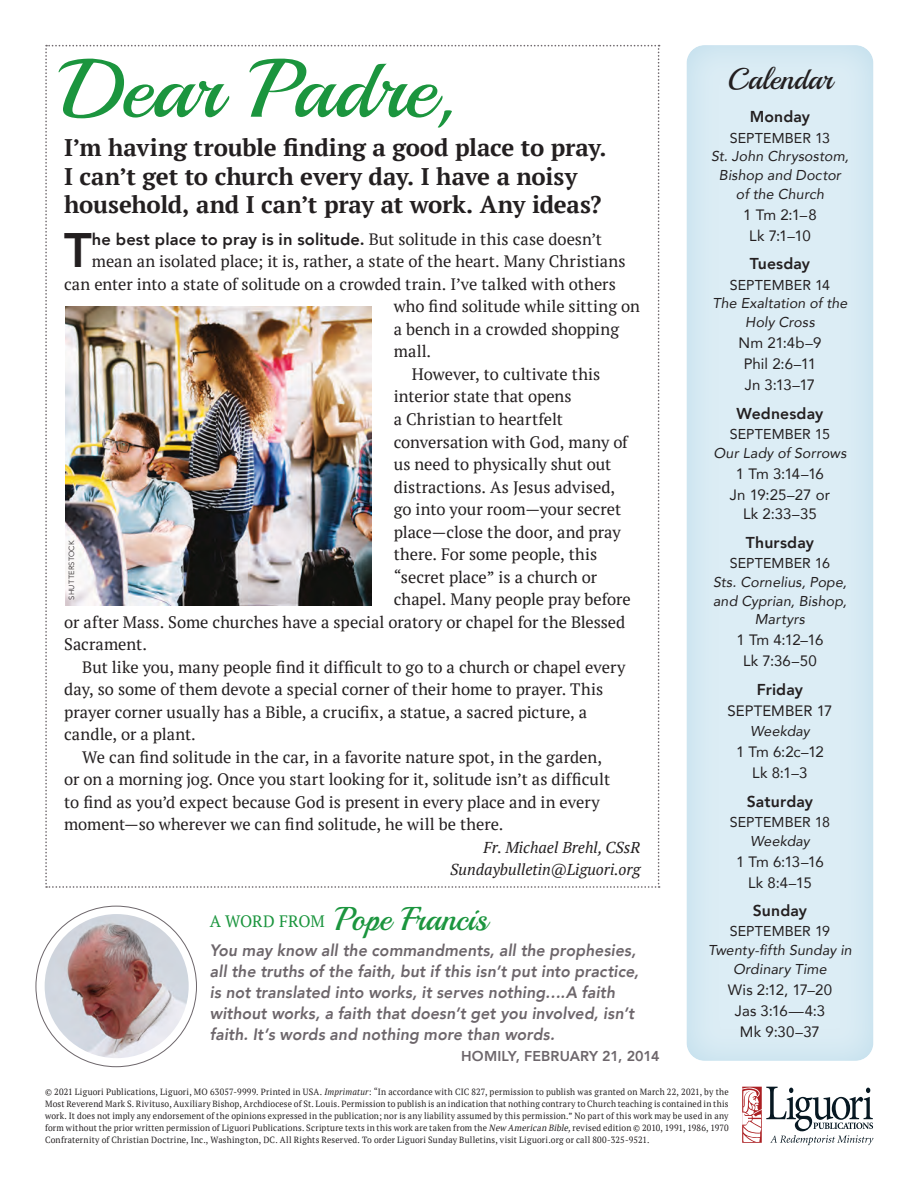
<style>
.page{position:relative;width:918px;height:1188px;background:#fff}
.page>*{position:absolute;margin:0;border:0;box-sizing:border-box;transform-origin:0 0}
.DISPLAY{font:800 48.3px "Avenir";color:#231f20}
.t1{font:33px "Playball";letter-spacing:.005em;color:#1b953e}
.t2{font:30px "Playball";color:#231f20}
.DEAR-PADRE-QUESTION{font:700 24px/28.5px "PT Serif";letter-spacing:-.01em;color:#231f20}
.BODY-TEXT{font:16.5px/22.5px "PT Serif";letter-spacing:-.005em;color:#231f20}
.FRANCIS-QUOTE{font:italic 800 16.5px/21px "Avenir";letter-spacing:.005em;color:#6d666b;scale:.95 1}
.DISPLAY-2{font:16.5px "PT Serif";letter-spacing:-.005em;color:#231f20}
.DISPLAY-3{font:800 16.5px "Avenir";letter-spacing:.01em;color:#231f20}
.CALENDAR-DAY{font:800 15.75px "Avenir";letter-spacing:.01em;color:#231f20}
.SIGNATURE{font:italic 15.75px "PT Serif";color:#231f20}
.CALENDAR{font:15px/19.5px "Avenir";letter-spacing:-.005em;color:#231f20;text-align:center}
.CALENDAR-FEAST{font:italic 14.25px/18.8px "Avenir";letter-spacing:.01em;color:#231f20;text-align:center}
.CALENDAR-DATE{font:14.25px "Avenir";letter-spacing:.01em;color:#231f20}
.FRANCIS-QUOTE-SOURCE{font:800 14.25px "Avenir";letter-spacing:.005em;color:#6d666b}
.t3{font:9px/12px "PT Serif";letter-spacing:.025em;color:#231f20;text-align:justify;scale:.95 1}
.ART-CREDIT{font:300 7.5px "Avenir";letter-spacing:.025em;color:#231f20}
.s1{font-family:"PT Serif";font-weight:400}
.s2{font-family:"PT Serif";font-size:16.5px}
.s3{font-style:italic}
</style>
<div class="page">
<svg style="left:742px;top:1086px;width:131px;height:59px"></svg>
<div style="left:684px;top:45px;width:189px;height:1017px;background:#dcedf5"></div>
<svg style="left:45px;top:45px;width:614px;height:842px"></svg>
<img style="left:45px;top:914px;width:144px;height:144px;border-radius:72px">
<img style="left:65px;top:306px;width:306px;height:299px">
<p class="DEAR-PADRE-QUESTION" style="left:64px;top:133px;width:544px">I’m having trouble finding a good place to pray.<br>I can’t get to church every day. I have a noisy household, and I can’t pray at work. Any ideas?</p>
<p class="DISPLAY" style="left:64px;top:213px;width:29px">T</p>
<p class="DISPLAY-3" style="left:92px;top:226px;width:511px">he best place to pray is in solitude. <span class="s1">But solitude in this case doesn’t</span></p>
<p class="DISPLAY-2" style="left:92px;top:251px;width:535px">mean an isolated place; it is, rather, a state of the heart. Many Christians</p>
<p class="DISPLAY-2" style="left:64px;top:273px;width:553px">can enter into a state of solitude on a crowded train. I’ve talked with others</p>
<p class="DISPLAY-2" style="left:394px;top:296px;width:247px">who find solitude while sitting on</p>
<p class="DISPLAY-2" style="left:394px;top:318px;width:227px">a bench in a crowded shopping</p>
<p class="DISPLAY-2" style="left:394px;top:341px;width:39px">mall.</p>
<p class="BODY-TEXT" style="left:412px;top:363px;width:190px">However, to cultivate this</p>
<p class="BODY-TEXT" style="left:394px;top:385px;width:179px">interior state that opens</p>
<p class="BODY-TEXT" style="left:394px;top:408px;width:171px">a Christian to heartfelt</p>
<p class="BODY-TEXT" style="left:394px;top:430px;width:236px">conversation with God, many of</p>
<p class="BODY-TEXT" style="left:394px;top:453px;width:219px">us need to physically shut out</p>
<p class="BODY-TEXT" style="left:394px;top:475px;width:223px">distractions. As Jesus advised,</p>
<p class="BODY-TEXT" style="left:394px;top:498px;width:229px">go into your room—your secret</p>
<p class="BODY-TEXT" style="left:394px;top:520px;width:228px">place—close the door, and pray</p>
<p class="BODY-TEXT" style="left:394px;top:543px;width:205px">there. For some people, this</p>
<p class="BODY-TEXT" style="left:394px;top:565px;width:205px">“secret place” is a church or</p>
<p class="BODY-TEXT" style="left:394px;top:588px;width:238px">chapel. Many people pray before</p>
<p class="BODY-TEXT" style="left:64px;top:610px;width:562px">or after Mass. Some churches have a special oratory or chapel for the Blessed</p>
<p class="BODY-TEXT" style="left:64px;top:633px;width:84px">Sacrament.</p>
<p class="BODY-TEXT" style="left:64px;top:655px;width:563px;text-indent:18px">But like you, many people find it difficult to go to a church or chapel every day, so some of them devote a special corner of their home to prayer. This prayer corner usually has a Bible, a crucifix, a statue, a sacred picture, a candle, or a plant.</p>
<p class="BODY-TEXT" style="left:64px;top:745px;width:547px;text-indent:18px">We can find solitude in the car, in a favorite nature spot, in the garden, or on a morning jog. Once you start looking for it, solitude isn’t as difficult to find as you’d expect because God is present in every place and in every moment—so wherever we can find solitude, he will be there.</p>
<p class="SIGNATURE" style="left:483px;top:837px;width:158px">Fr. Michael Brehl, CSsR</p>
<p class="SIGNATURE" style="left:450px;top:859px;width:192px">Sundaybulletin@Liguori.org</p>
<h2 class="t1" style="left:210px;top:899px;width:279px"><span class="s2">A WORD FROM</span> Pope Francis</h2>
<p class="FRANCIS-QUOTE" style="left:210px;top:939px;width:453px">You may know all the commandments, all the prophesies, all the truths of the faith, but if this isn’t put into practice, is not translated into works, it serves nothing….A faith without works, a faith that doesn’t get you involved, isn’t faith. It’s words and nothing more than words.</p>
<p class="FRANCIS-QUOTE-SOURCE" style="left:461px;top:1044px;width:200px">HOMILY, FEBRUARY 21, 2014</p>
<p class="ART-CREDIT" style="left:67px;top:599px;width:60px;rotate:-90deg">SHUTTERSTOCK</p>
<h3 class="t2" style="left:727px;top:61px;width:106px">Calendar</h3>
<p class="CALENDAR-DAY" style="left:750px;top:104px;width:62px">Monday</p>
<p class="CALENDAR-DATE" style="left:730px;top:126px;width:102px">SEPTEMBER 13</p>
<p class="CALENDAR-FEAST" style="left:711px;top:147px;width:139px">St. John Chrysostom,<br>Bishop and Doctor of the Church</p>
<p class="CALENDAR" style="left:743px;top:204px;width:75px">1 Tm 2:1–8</p>
<p class="CALENDAR" style="left:749px;top:225px;width:63px">Lk 7:1–10</p>
<p class="CALENDAR-DAY" style="left:750px;top:251px;width:62px">Tuesday</p>
<p class="CALENDAR-DATE" style="left:730px;top:273px;width:102px">SEPTEMBER 14</p>
<p class="CALENDAR-FEAST" style="left:712px;top:294px;width:136px">The Exaltation of the<br>Holy Cross</p>
<p class="CALENDAR" style="left:738px;top:333px;width:84px">Nm 21:4b–9</p>
<p class="CALENDAR" style="left:743px;top:354px;width:74px">Phil 2:6–11</p>
<p class="CALENDAR" style="left:745px;top:375px;width:72px">Jn 3:13–17</p>
<p class="CALENDAR-DAY" style="left:736px;top:401px;width:88px">Wednesday</p>
<p class="CALENDAR-DATE" style="left:730px;top:422px;width:102px">SEPTEMBER 15</p>
<p class="CALENDAR-FEAST" style="left:713px;top:443px;width:134px">Our Lady of Sorrows</p>
<p class="CALENDAR" style="left:736px;top:463px;width:89px">1 Tm 3:14–16</p>
<p class="CALENDAR" style="left:730px;top:484px;width:102px">Jn 19:25–27 or<br>Lk 2:33–35</p>
<p class="CALENDAR-DAY" style="left:746px;top:530px;width:69px">Thursday</p>
<p class="CALENDAR-DATE" style="left:730px;top:551px;width:102px">SEPTEMBER 16</p>
<p class="CALENDAR-FEAST" style="left:713px;top:572px;width:135px">Sts. Cornelius, Pope, and Cyprian, Bishop,<br>Martyrs</p>
<p class="CALENDAR" style="left:736px;top:630px;width:88px">1 Tm 4:12–16</p>
<p class="CALENDAR" style="left:743px;top:651px;width:75px">Lk 7:36–50</p>
<p class="CALENDAR-DAY" style="left:757px;top:677px;width:47px">Friday</p>
<p class="CALENDAR" style="left:727px;top:700px;width:107px">SEPTEMBER 17</p>
<p class="CALENDAR-FEAST" style="left:750px;top:721px;width:61px">Weekday</p>
<p class="CALENDAR" style="left:736px;top:741px;width:89px">1 Tm 6:2c–12</p>
<p class="CALENDAR" style="left:752px;top:762px;width:57px">Lk 8:1–3</p>
<p class="CALENDAR-DAY" style="left:747px;top:788px;width:68px">Saturday</p>
<p class="CALENDAR-DATE" style="left:729px;top:810px;width:102px">SEPTEMBER 18</p>
<p class="CALENDAR-FEAST" style="left:750px;top:831px;width:61px">Weekday</p>
<p class="CALENDAR" style="left:736px;top:851px;width:89px">1 Tm 6:13–16</p>
<p class="CALENDAR" style="left:748px;top:872px;width:65px">Lk 8:4–15</p>
<p class="CALENDAR-DAY" style="left:753px;top:898px;width:56px">Sunday</p>
<p class="CALENDAR-DATE" style="left:730px;top:920px;width:102px">SEPTEMBER 19</p>
<p class="CALENDAR-FEAST" style="left:708px;top:940px;width:145px">Twenty-fifth Sunday in<br>Ordinary Time</p>
<p class="CALENDAR" style="left:728px;top:979px;width:106px">Wis 2:12, 17–20</p>
<p class="CALENDAR" style="left:734px;top:1000px;width:92px">Jas 3:16—4:3</p>
<p class="CALENDAR" style="left:740px;top:1021px;width:81px">Mk 9:30–37</p>
<p class="t3" style="left:45px;top:1085px;width:721px">© 2021 Liguori Publications, Liguori, MO 63057-9999. Printed in USA. <span class="s3">Imprimatur</span>: “In accordance with CIC 827, permission to publish was granted on March 22, 2021, by the Most Reverend Mark S. Rivituso, Auxiliary Bishop, Archdiocese of St. Louis. Permission to publish is an indication that nothing contrary to Church teaching is contained in this work. It does not imply any endorsement of the opinions expressed in the publication; nor is any liability assumed by this permission.” No part of this work may be used in any form without the prior written permission of Liguori Publications. Scripture texts in this work are taken from the <span class="s3">New American Bible,</span>revised edition © 2010, 1991, 1986, 1970<br>Confraternity of Christian Doctrine, Inc., Washington, DC. All Rights Reserved. To order Liguori Sunday Bulletins, visit Liguori.org or call 800-325-9521.</p>
</div>
